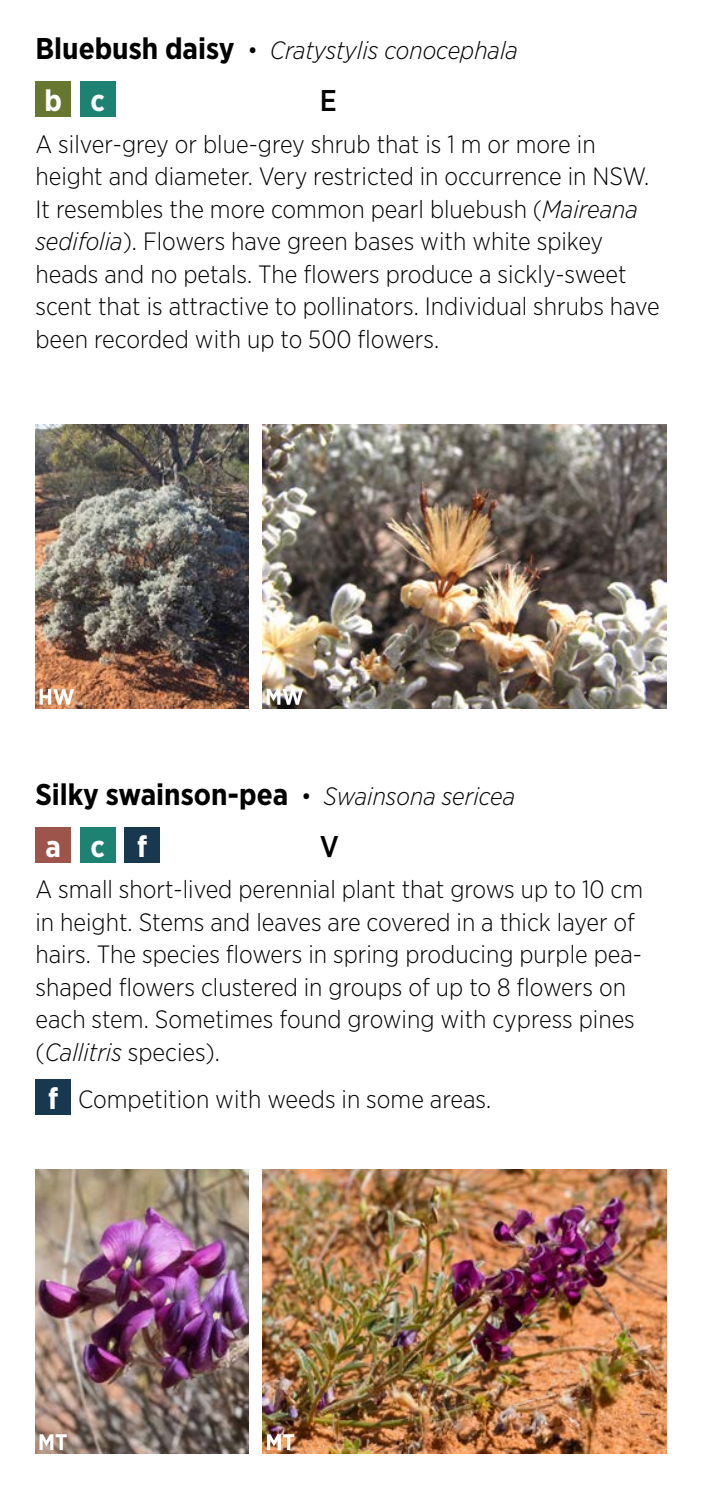
<style>
.page{position:relative;width:702px;height:1489px;background:#fff}
.page>*{position:absolute;margin:0;border:0;box-sizing:border-box;transform-origin:0 0}
._09_Body_Copy_-_Spec{font:700 30px "Gotham Narrow";color:#000}
.t1{font:700 30px "Gotham Narrow";color:#fff}
.t2{font:500 30px "Gotham Narrow";color:#000}
._09_Body_Copy_-_Spec-2{font:300 25px/32.5px "Gotham Narrow";color:#000}
._09_Body_Copy_-_Spec-3{font:italic 300 25px "Gotham Narrow";color:#000}
.s1{font-weight:700;font-style:normal;font-size:30px}
.s2{font-style:normal}
.s3{font-style:italic}
.s4{font-weight:300;font-size:25px}
.s5{font-weight:300;font-style:italic;font-size:25px}
.s6{font-weight:700;font-size:30px;color:#fff}
</style>
<div class="page">
<img style="left:35px;top:424px;width:214px;height:284px">
<img style="left:262px;top:1169px;width:404px;height:284px">
<div style="left:35px;top:1078px;width:36px;height:36px;background:#18384f"></div>
<img style="left:35px;top:1169px;width:214px;height:284px">
<img style="left:262px;top:424px;width:404px;height:284px">
<svg style="left:40px;top:1433px;width:27px;height:16px"></svg>
<svg style="left:267px;top:1433px;width:27px;height:16px"></svg>
<svg style="left:266px;top:689px;width:37px;height:15px"></svg>
<svg style="left:40px;top:689px;width:34px;height:15px"></svg>
<div style="left:35px;top:81px;width:36px;height:36px;background:#677730"></div>
<div style="left:80px;top:81px;width:35px;height:36px;background:#1e8272"></div>
<div style="left:35px;top:826px;width:36px;height:36px;background:#9d544a"></div>
<div style="left:80px;top:826px;width:35px;height:36px;background:#1e8272"></div>
<div style="left:124px;top:826px;width:36px;height:36px;background:#18384f"></div>
<p class="_09_Body_Copy_-_Spec-3" style="left:35px;top:35px;width:484px"><span class="s1">Bluebush daisy</span> <span class="s2">•</span> Cratystylis conocephala</p>
<p class="t1" style="left:44px;top:81px;width:62px">b c</p>
<p class="t2" style="left:320px;top:82px;width:19px">E</p>
<p class="_09_Body_Copy_-_Spec-2" style="left:35px;top:127px;width:625px">A silver-grey or blue-grey shrub that is 1 m or more in height and diameter. Very restricted in occurrence in NSW.<br>It resembles the more common pearl bluebush (<span class="s3">Maireana sedifolia</span>). Flowers have green bases with white spikey heads and no petals. The flowers produce a sickly-sweet scent that is attractive to pollinators. Individual shrubs have been recorded with up to 500 flowers.</p>
<p class="_09_Body_Copy_-_Spec" style="left:35px;top:775px;width:481px">Silky swainson-pea <span class="s4">•</span> <span class="s5">Swainsona sericea</span></p>
<p class="t1" style="left:45px;top:826px;width:103px">acf</p>
<p class="t2" style="left:320px;top:827px;width:21px">V</p>
<p class="_09_Body_Copy_-_Spec-2" style="left:35px;top:872px;width:609px">A small short-lived perennial plant that grows up to 10 cm in height. Stems and leaves are covered in a thick layer of hairs. The species flowers in spring producing purple pea&shy;shaped flowers clustered in groups of up to 8 flowers on each stem. Sometimes found growing with cypress pines (<span class="s3">Callitris</span> species).</p>
<p class="_09_Body_Copy_-_Spec-2" style="left:48px;top:1081px;width:444px"><span class="s6">f</span> Competition with weeds in some areas.</p>
</div>
